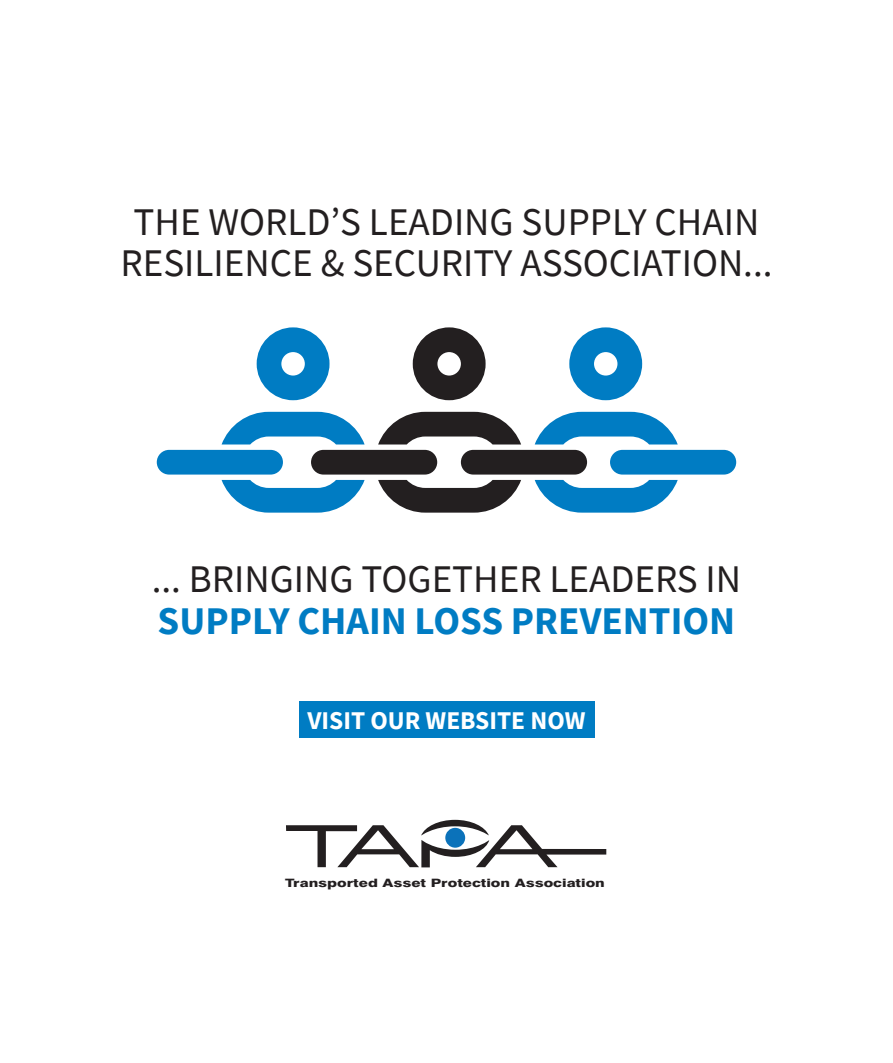
<style>
.page{position:relative;width:893px;height:1063px;background:#fff}
.page>*{position:absolute;margin:0;border:0;box-sizing:border-box;transform-origin:0 0}
.t1{font:39.15px/41.4px "Source Sans Pro";color:#231f20;text-align:center}
.t2{font:700 39.15px "Source Sans Pro";color:#007cc3}
.t3{font:700 25.5px "Source Sans Pro";color:#fff}
.t4{font:800 11.55px "Swiss 721 BT";color:#231f20;scale:1.33 1}
</style>
<div class="page">
<svg style="left:286px;top:820px;width:320px;height:47px"></svg>
<div style="left:445px;top:828px;width:20px;height:20px;background:#0b72ba;border-radius:50%"></div>
<div style="left:299px;top:701px;width:295px;height:36px;background:#007cc3"></div>
<svg style="left:569px;top:327px;width:73px;height:73px"></svg>
<div style="left:610px;top:450px;width:126px;height:25px;background:#007cc3;border-radius:12px"></div>
<svg style="left:257px;top:327px;width:73px;height:73px"></svg>
<div style="left:157px;top:450px;width:126px;height:25px;background:#007cc3;border-radius:12px"></div>
<svg style="left:413px;top:327px;width:73px;height:73px"></svg>
<svg style="left:222px;top:412px;width:456px;height:101px"></svg>
<p class="t1" style="left:120px;top:201px;width:654px">THE WORLD’S LEADING SUPPLY CHAIN<br>RESILIENCE &amp; SECURITY ASSOCIATION...</p>
<p class="t1" style="left:152px;top:558px;width:591px">... BRINGING TOGETHER LEADERS IN</p>
<p class="t2" style="left:158px;top:594px;width:579px">SUPPLY CHAIN LOSS PREVENTION</p>
<p class="t3" style="left:307px;top:703px;width:280px">VISIT OUR WEBSITE NOW</p>
<p class="t4" style="left:285px;top:876px;width:242px">Transported Asset Protection Association</p>
</div>
